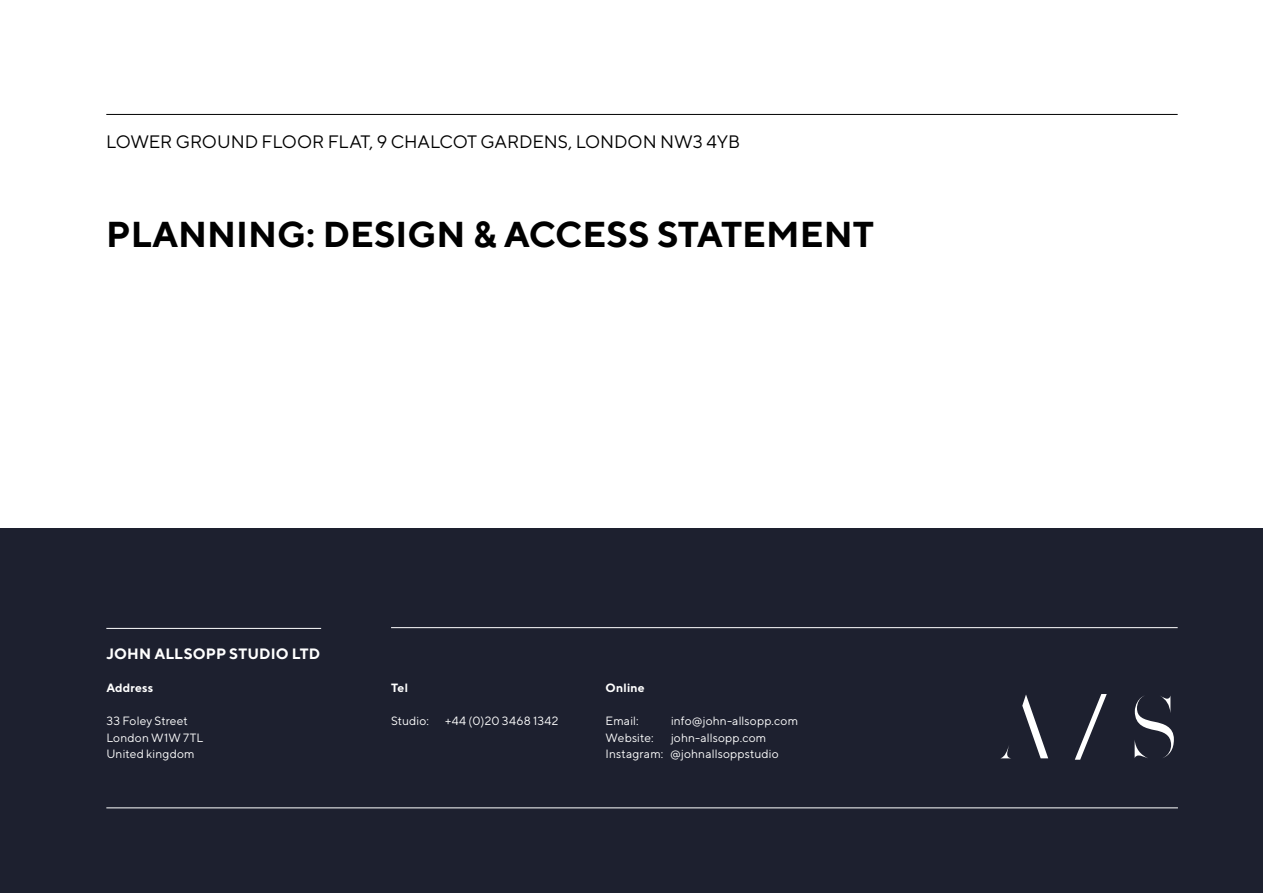
<style>
.page{position:relative;width:1263px;height:893px;background:#fff}
.page>*{position:absolute;margin:0;border:0;box-sizing:border-box;transform-origin:0 0}
.t1{font:90px "Volterra";color:#fff}
.t2{font:700 36px "TT Norms";color:#000}
.t3{font:18px "TT Norms";letter-spacing:-.005em;color:#000}
.t4{font:700 15px "TT Norms";letter-spacing:.01em;color:#fff}
.t5{font:12px/16.5px "TT Norms";letter-spacing:.01em;color:#fff}
.t6{font:700 12px "TT Norms";letter-spacing:.015em;color:#fff}
.t7{font:12px "TT Norms";letter-spacing:.03em;color:#fff}
</style>
<div class="page">
<div style="left:0;top:528px;width:1263px;height:365px;background:#1d202f"></div>
<hr style="left:106px;top:807px;width:1072px;height:1px;background:#fff">
<hr style="left:106px;top:628px;width:215px;height:1px;background:#fff">
<hr style="left:391px;top:627px;width:787px;height:1px;background:#fff">
<hr style="left:106px;top:114px;width:1072px;height:1px;background:#000">
<h3 class="t3" style="left:106px;top:130px;width:635px">LOWER GROUND FLOOR FLAT, 9 CHALCOT GARDENS, LONDON NW3 4YB</h3>
<h2 class="t2" style="left:106px;top:212px;width:769px">PLANNING: DESIGN &amp; ACCESS STATEMENT</h2>
<p class="t4" style="left:106px;top:645px;width:215px">JOHN ALLSOPP STUDIO LTD</p>
<p class="t6" style="left:106px;top:681px;width:49px">Address</p>
<p class="t5" style="left:106px;top:713px;width:98px">33 Foley Street<br>London W1W 7TL<br>United kingdom</p>
<p class="t6" style="left:391px;top:681px;width:18px">Tel</p>
<p class="t5" style="left:391px;top:713px;width:39px">Studio:</p>
<p class="t7" style="left:445px;top:714px;width:115px">+44 (0)20 3468 1342</p>
<p class="t6" style="left:606px;top:681px;width:41px">Online</p>
<p class="t5" style="left:606px;top:713px;width:35px">Email:</p>
<p class="t5" style="left:671px;top:713px;width:129px">info@john-allsopp.com</p>
<p class="t5" style="left:606px;top:729px;width:50px">Website:</p>
<p class="t5" style="left:606px;top:729px;width:175px;text-indent:65px">john-allsopp.com<br>Instagram: @johnallsoppstudio</p>
<h1 class="t1" style="left:1000px;top:673px;width:179px">A / S</h1>
</div>
